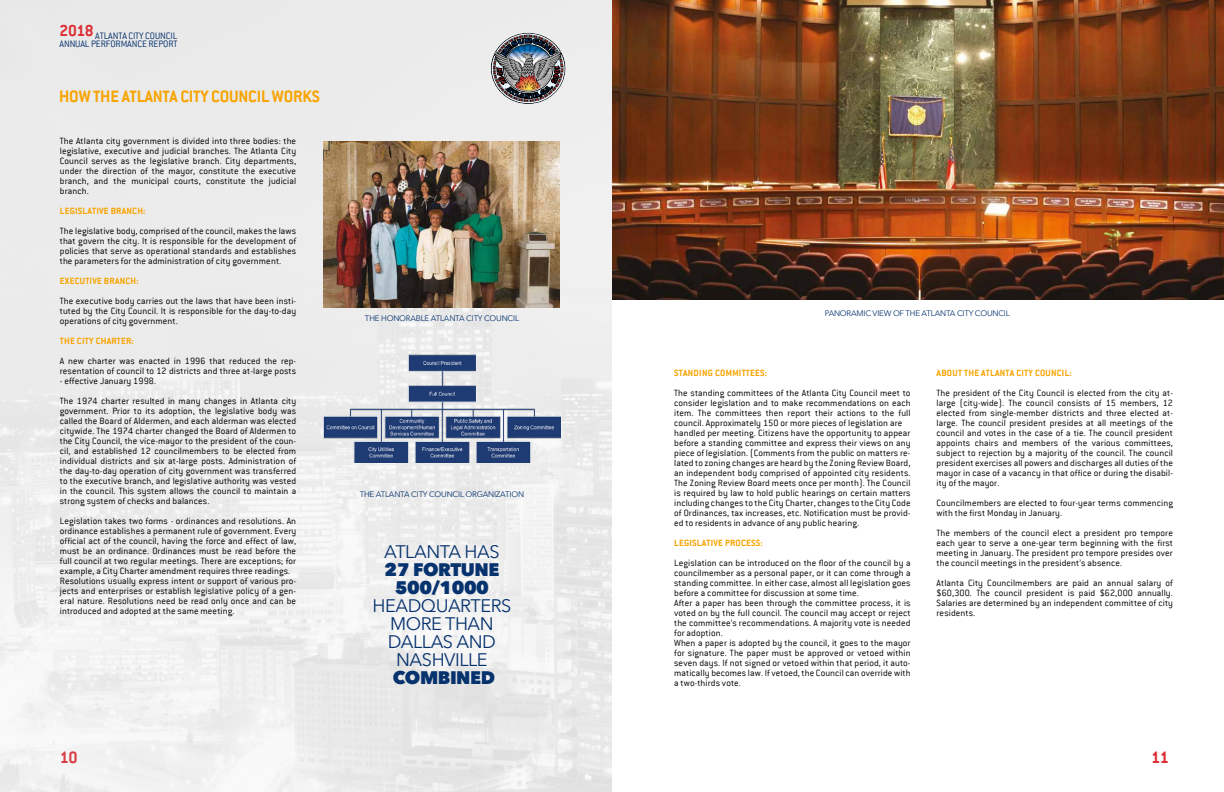
<style>
.page{position:relative;width:1224px;height:792px;background:#fff}
.page>*{position:absolute;margin:0;border:0;box-sizing:border-box;transform-origin:0 0}
.t1{font:18.2px/18px "Avenir Next";letter-spacing:-.025em;color:#06326e;text-align:center}
.t2{font:700 18.2px "Conduit ITC";letter-spacing:-.01em;color:#f7a400}
.t3{font:800 18.2px/18px "Avenir Next";letter-spacing:-.025em;color:#06326e;text-align:center}
.t4{font:700 18.2px "Conduit ITC";color:#dc2f34}
.t5{font:300 10.3px "Conduit ITC";letter-spacing:-.01em;color:#06326e}
.t6{font:300 10px/10px "Conduit ITC";letter-spacing:.01em;color:#000;text-align:justify}
.t7{font:700 10px "Conduit ITC";letter-spacing:.025em;color:#f7a400}
.t8{font:8px "Avenir Next";letter-spacing:-.025em;color:#06326e}
</style>
<div class="page">
<img style="left:0;top:0;width:612px;height:792px">
<img style="left:491px;top:33px;width:75px;height:71px">
<img style="left:324px;top:141px;width:235px;height:166px">
<img style="left:324px;top:354px;width:236px;height:109px">
<img style="left:612px;top:0;width:612px;height:300px">
<p class="t5" style="left:60px;top:30px;width:119px"><sup>2018</sup>ATLANTA CITY COUNCIL</p>
<p class="t5" style="left:60px;top:39px;width:120px">ANNUAL PERFORMANCE REPORT</p>
<h1 class="t2" style="left:59px;top:86px;width:262px">HOW THE ATLANTA CITY COUNCIL WORKS</h1>
<p class="t6" style="left:60px;top:136px;width:238px">The Atlanta city government is divided into three bodies: the legislative, executive and judicial branches. The Atlanta City Council serves as the legislative branch. City departments, under the direction of the mayor, constitute the executive branch, and the municipal courts, constitute the judicial branch.</p>
<p class="t7" style="left:60px;top:205px;width:87px">LEGISLATIVE BRANCH:</p>
<p class="t6" style="left:60px;top:226px;width:238px">The legislative body, comprised of the council, makes the laws that govern the city. It is responsible for the development of policies that serve as operational standards and establishes the parameters for the administration of city government.</p>
<p class="t7" style="left:60px;top:275px;width:80px">EXECUTIVE BRANCH:</p>
<p class="t6" style="left:60px;top:296px;width:238px">The executive body carries out the laws that have been insti&shy;tuted by the City Council. It is responsible for the day-to-day operations of city government.</p>
<p class="t7" style="left:60px;top:335px;width:76px">THE CITY CHARTER:</p>
<p class="t6" style="left:60px;top:356px;width:238px">A new charter was enacted in 1996 that reduced the rep&shy;resentation of council to 12 districts and three at-large posts</p>
<p class="t6" style="left:60px;top:371px;width:238px;line-height:20px">- effective January 1998.<br>The 1974 charter resulted in many changes in Atlanta city</p>
<p class="t6" style="left:60px;top:406px;width:238px">government. Prior to its adoption, the legislative body was called the Board of Aldermen, and each alderman was elected citywide. The 1974 charter changed the Board of Aldermen to the City Council, the vice-mayor to the president of the coun&shy;cil, and established 12 councilmembers to be elected from individual districts and six at-large posts. Administration of the day-to-day operation of city government was transferred to the executive branch, and legislative authority was vested in the council. This system allows the council to maintain a strong system of checks and balances.</p>
<p class="t6" style="left:60px;top:516px;width:238px;text-align:left">Legislation takes two forms - ordinances and resolutions. An ordinance establishes a permanent rule of government. Every official act of the council, having the force and effect of law, must be an ordinance. Ordinances must be read before the full council at two regular meetings. There are exceptions; for example, a City Charter amendment requires three readings.<br>Resolutions usually express intent or support of various pro&shy;jects and enterprises or establish legislative policy of a gen&shy;eral nature. Resolutions need be read only once and can be introduced and adopted at the same meeting.</p>
<p class="t8" style="left:365px;top:312px;width:156px">THE HONORABLE ATLANTA CITY COUNCIL</p>
<p class="t8" style="left:360px;top:487px;width:166px">THE ATLANTA CITY COUNCIL ORGANIZATION</p>
<h1 class="t1" style="left:384px;top:542px;width:117px">ATLANTA HAS</h1>
<h1 class="t3" style="left:384px;top:560px;width:116px">27 FORTUNE<br>500/1000</h1>
<h1 class="t1" style="left:373px;top:596px;width:140px">HEADQUARTERS<br>MORE THAN<br>DALLAS AND<br>NASHVILLE</h1>
<h1 class="t3" style="left:393px;top:668px;width:104px">COMBINED</h1>
<p class="t8" style="left:825px;top:307px;width:187px">PANORAMIC VIEW OF THE ATLANTA CITY COUNCIL</p>
<p class="t7" style="left:674px;top:367px;width:94px">STANDING COMMITTEES:</p>
<p class="t6" style="left:674px;top:388px;width:238px;text-align:left">The standing committees of the Atlanta City Council meet to consider legislation and to make recommendations on each item. The committees then report their actions to the full council. Approximately 150 or more pieces of legislation are handled per meeting. Citizens have the opportunity to appear before a standing committee and express their views on any piece of legislation. (Comments from the public on matters re&shy;lated to zoning changes are heard by the Zoning Review Board, an independent body comprised of appointed city residents.<br>The Zoning Review Board meets once per month). The Council is required by law to hold public hearings on certain matters including changes to the City Charter, changes to the City Code of Ordinances, tax increases, etc. Notification must be provid&shy;ed to residents in advance of any public hearing.</p>
<p class="t7" style="left:674px;top:537px;width:90px">LEGISLATIVE PROCESS:</p>
<p class="t6" style="left:674px;top:558px;width:238px;text-align:left">Legislation can be introduced on the floor of the council by a councilmember as a personal paper, or it can come through a standing committee. In either case, almost all legislation goes before a committee for discussion at some time.<br>After a paper has been through the committee process, it is voted on by the full council. The council may accept or reject the committee’s recommendations. A majority vote is needed for adoption.<br>When a paper is adopted by the council, it goes to the mayor for signature. The paper must be approved or vetoed within seven days. If not signed or vetoed within that period, it auto&shy;matically becomes law. If vetoed, the Council can override with a two-thirds vote.</p>
<p class="t7" style="left:937px;top:367px;width:137px">ABOUT THE ATLANTA CITY COUNCIL:</p>
<p class="t6" style="left:937px;top:388px;width:238px">The president of the City Council is elected from the city at&shy;large (city-wide). The council consists of 15 members, 12 elected from single-member districts and three elected at&shy;large. The council president presides at all meetings of the council and votes in the case of a tie. The council president appoints chairs and members of the various committees, subject to rejection by a majority of the council. The council president exercises all powers and discharges all duties of the mayor in case of a vacancy in that office or during the disabil&shy;ity of the mayor.</p>
<p class="t6" style="left:937px;top:498px;width:238px">Councilmembers are elected to four-year terms commencing with the first Monday in January.</p>
<p class="t6" style="left:937px;top:528px;width:238px">The members of the council elect a president pro tempore each year to serve a one-year term beginning with the first meeting in January. The president pro tempore presides over the council meetings in the president’s absence.</p>
<p class="t6" style="left:937px;top:578px;width:238px">Atlanta City Councilmembers are paid an annual salary of $60,300. The council president is paid $62,000 annually.<br>Salaries are determined by an independent committee of city residents.</p>
<h1 class="t4" style="left:60px;top:747px;width:19px">10</h1>
<h1 class="t4" style="left:1151px;top:747px;width:19px">11</h1>
</div>
